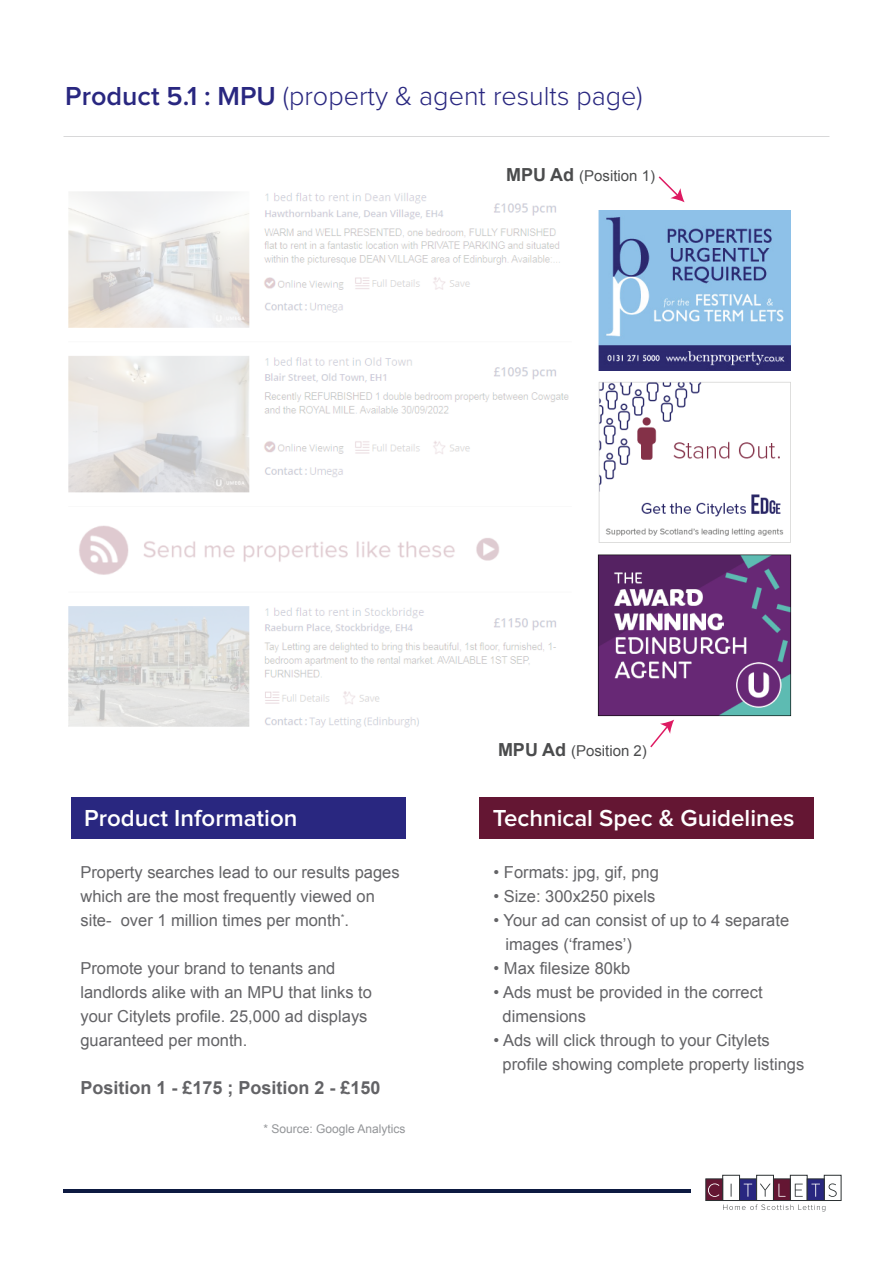
<style>
.page{position:relative;width:893px;height:1263px;background:#fff}
.page>*{position:absolute;margin:0;border:0;box-sizing:border-box;transform-origin:0 0}
.t1{font:300 27px "Proxima Nova";color:#292780}
.t2{font:600 24px "Proxima Nova";color:#fff}
.t3{font:700 18px "Arial";color:#636366}
.t4{font:16.5px/24px "Arial";color:#636366}
.t5{font:15px "Arial";color:#4b4c4d}
.t6{font:12px "Arial";color:#939598}
.s1{font-weight:600}
.s2{font-weight:700;font-size:18px}
</style>
<div class="page">
<hr style="left:63px;top:1189px;width:627px;height:4px;background:#0d1a41">
<div style="left:71px;top:797px;width:335px;height:42px;background:#292780"></div>
<div style="left:479px;top:797px;width:334px;height:42px;background:#641633"></div>
<div style="left:722px;top:1175px;width:18px;height:26px;background:#fff;border:1px solid #2b3032"></div>
<div style="left:705px;top:1178px;width:18px;height:23px;background:#641633;border:1px solid #2b3032"></div>
<div style="left:739px;top:1178px;width:18px;height:23px;background:#292780;border:1px solid #2b3032"></div>
<div style="left:756px;top:1175px;width:18px;height:26px;border:1px solid #2b3032"></div>
<div style="left:790px;top:1175px;width:17px;height:26px;background:#fff;border:1px solid #2b3032"></div>
<div style="left:824px;top:1175px;width:17px;height:26px;background:#fff;border:1px solid #2b3032"></div>
<div style="left:773px;top:1178px;width:18px;height:23px;background:#641633;border:1px solid #2b3032"></div>
<div style="left:807px;top:1178px;width:17px;height:23px;background:#292780;border:1px solid #2b3032"></div>
<svg style="left:708px;top:1183px;width:11px;height:14px"></svg>
<svg style="left:731px;top:1184px;width:1px;height:13px"></svg>
<svg style="left:744px;top:1184px;width:8px;height:13px"></svg>
<svg style="left:760px;top:1184px;width:10px;height:13px"></svg>
<svg style="left:778px;top:1184px;width:7px;height:13px"></svg>
<svg style="left:795px;top:1184px;width:8px;height:13px"></svg>
<svg style="left:811px;top:1184px;width:9px;height:13px"></svg>
<svg style="left:828px;top:1183px;width:9px;height:14px"></svg>
<svg style="left:723px;top:1204px;width:102px;height:7px"></svg>
<img style="left:598px;top:382px;width:193px;height:161px">
<img style="left:597px;top:554px;width:195px;height:163px">
<img style="left:598px;top:210px;width:193px;height:160px">
<svg style="left:658px;top:176px;width:26px;height:26px"></svg>
<svg style="left:650px;top:720px;width:24px;height:28px"></svg>
<svg style="left:68px;top:191px;width:501px;height:537px"></svg>
<h1 class="t1" style="left:65px;top:84px;width:579px"><span class="s1">Product 5.1 : MPU</span> (property &amp; agent results page)</h1>
<p class="t5" style="left:506px;top:166px;width:150px"><span class="s2">MPU Ad</span> (Position 1)</p>
<p class="t5" style="left:498px;top:741px;width:150px"><span class="s2">MPU Ad</span> (Position 2)</p>
<h2 class="t2" style="left:84px;top:807px;width:215px">Product Information</h2>
<h2 class="t2" style="left:493px;top:807px;width:303px">Technical Spec &amp; Guidelines</h2>
<p class="t4" style="left:80px;top:860px;width:321px">Property searches lead to our results pages which are the most frequently viewed on site- over 1 million times per month<sup>*</sup>.</p>
<p class="t4" style="left:80px;top:956px;width:293px">Promote your brand to tenants and landlords alike with an MPU that links to your Citylets profile. 25,000 ad displays guaranteed per month.</p>
<p class="t3" style="left:80px;top:1076px;width:302px">Position 1 - £175 ; Position 2 - £150</p>
<p class="t4" style="left:494px;top:861px;width:167px">• Formats: jpg, gif, png</p>
<p class="t4" style="left:494px;top:885px;width:163px">• Size: 300x250 pixels</p>
<p class="t4" style="left:506px;top:909px;width:285px;text-indent:-12px">• Your ad can consist of up to 4 separate images (‘frames’)</p>
<p class="t4" style="left:494px;top:957px;width:138px">• Max filesize 80kb</p>
<p class="t4" style="left:503px;top:981px;width:261px;text-indent:-9px">• Ads must be provided in the correct dimensions</p>
<p class="t4" style="left:503px;top:1029px;width:303px;text-indent:-9px">• Ads will click through to your Citylets profile showing complete property listings</p>
<p class="t6" style="left:264px;top:1121px;width:144px">* Source: Google Analytics</p>
</div>
